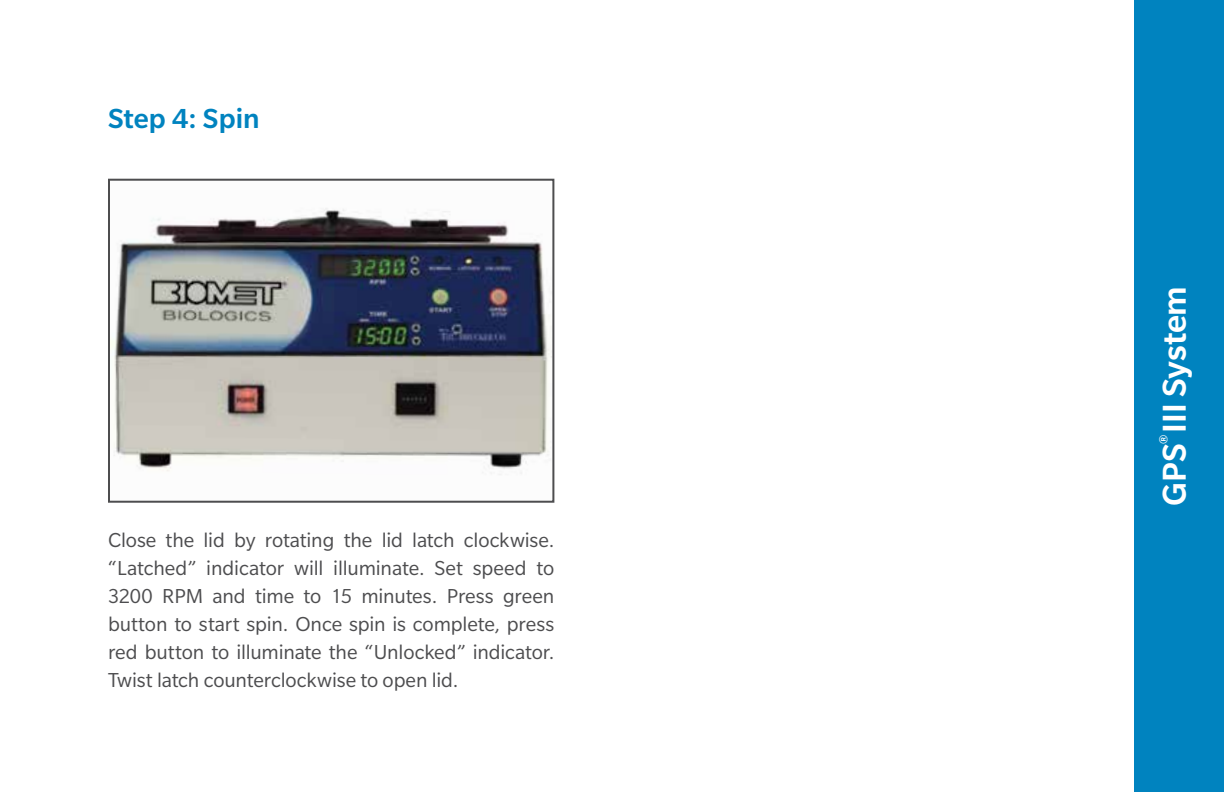
<style>
.page{position:relative;width:1224px;height:792px;background:#fff}
.page>*{position:absolute;margin:0;border:0;box-sizing:border-box;transform-origin:0 0}
.t1{font:500 36px "Slate Pro";letter-spacing:-.005em;color:#fff}
.t2{font:500 30px "Slate Pro";color:#0083bf}
.t3{font:22px/28px "Slate Pro";letter-spacing:-.005em;color:#4d4d4f;text-align:justify}
.t4{font:500 13.6px "Slate Pro";color:#fff}
</style>
<div class="page">
<div style="left:1134px;top:0;width:90px;height:792px;background:#0083bf"></div>
<img style="left:111px;top:208px;width:440px;height:267px">
<div style="left:108px;top:179px;width:446px;height:324px;border:2px solid #4d4d4f"></div>
<h2 class="t2" style="left:108px;top:102px;width:153px">Step 4: Spin</h2>
<p class="t3" style="left:108px;top:525px;width:448px">Close the lid by rotating the lid latch clockwise. “Latched” indicator will illuminate. Set speed to 3200 RPM and time to 15 minutes. Press green button to start spin. Once spin is complete, press red button to illuminate the “Unlocked” indicator.<br>Twist latch counterclockwise to open lid.</p>
<h1 class="t1" style="left:1155px;top:506px;width:222px;rotate:-90deg">GPS III System</h1>
<p class="t4" style="left:1158px;top:444px;width:11px;rotate:-90deg">®</p>
</div>
